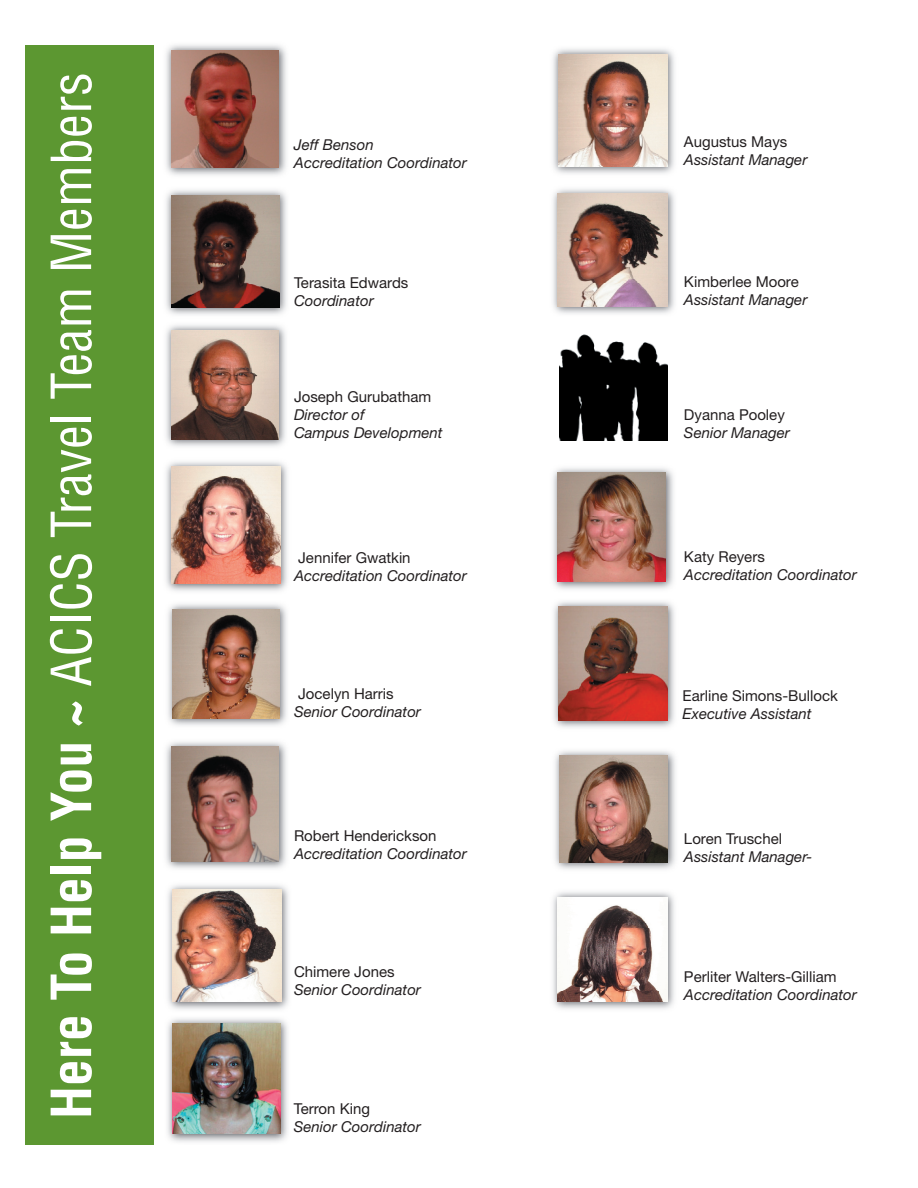
<style>
.page{position:relative;width:918px;height:1188px;background:#fff}
.page>*{position:absolute;margin:0;border:0;box-sizing:border-box;transform-origin:0 0}
.t1{font:condensed 54px "Helvetica";color:#fff}
.t2{font:italic 15px/18px "Helvetica Neue";color:#231f20}
.t3{font:15px "Helvetica Neue";color:#231f20}
.s1{font-weight:700}
</style>
<div class="page">
<div style="left:25px;top:46px;width:129px;height:1099px;background:#5c9731"></div>
<img style="left:166px;top:44px;width:121px;height:132px">
<img style="left:171px;top:50px;width:108px;height:118px">
<img style="left:166px;top:190px;width:121px;height:125px">
<img style="left:171px;top:195px;width:108px;height:113px">
<img style="left:166px;top:325px;width:120px;height:122px">
<img style="left:171px;top:330px;width:108px;height:110px">
<img style="left:166px;top:461px;width:122px;height:130px">
<img style="left:171px;top:467px;width:109px;height:116px">
<img style="left:168px;top:604px;width:119px;height:122px">
<img style="left:172px;top:609px;width:107px;height:109px">
<img style="left:166px;top:741px;width:121px;height:128px">
<img style="left:171px;top:747px;width:108px;height:115px">
<img style="left:168px;top:885px;width:121px;height:125px">
<img style="left:172px;top:890px;width:109px;height:112px">
<img style="left:555px;top:750px;width:121px;height:120px">
<img style="left:559px;top:756px;width:108px;height:106px">
<img style="left:553px;top:48px;width:122px;height:126px">
<img style="left:558px;top:54px;width:109px;height:113px">
<img style="left:553px;top:189px;width:122px;height:125px">
<img style="left:558px;top:194px;width:109px;height:112px">
<img style="left:553px;top:468px;width:121px;height:121px">
<img style="left:558px;top:472px;width:108px;height:110px">
<img style="left:553px;top:892px;width:122px;height:117px">
<img style="left:558px;top:897px;width:109px;height:105px">
<img style="left:553px;top:601px;width:122px;height:127px">
<img style="left:559px;top:607px;width:108px;height:114px">
<img style="left:559px;top:334px;width:108px;height:106px">
<img style="left:167px;top:1018px;width:121px;height:124px">
<img style="left:172px;top:1023px;width:108px;height:111px">
<h1 class="t1" style="left:51px;top:1119px;width:1048px;rotate:-90deg"><span class="s1">Here To Help You ~</span> ACICS Travel Team Members</h1>
<p class="t2" style="left:294px;top:137px;width:174px">Jeff Benson<br>Accreditation Coordinator</p>
<p class="t3" style="left:294px;top:277px;width:116px">Terasita Edwards</p>
<p class="t2" style="left:294px;top:293px;width:81px">Coordinator</p>
<p class="t3" style="left:294px;top:391px;width:139px">Joseph Gurubatham</p>
<p class="t2" style="left:294px;top:407px;width:150px">Director of<br>Campus Development</p>
<p class="t3" style="left:298px;top:552px;width:114px">Jennifer Gwatkin</p>
<p class="t2" style="left:294px;top:568px;width:174px">Accreditation Coordinator</p>
<p class="t3" style="left:298px;top:688px;width:97px">Jocelyn Harris</p>
<p class="t2" style="left:294px;top:704px;width:128px">Senior Coordinator</p>
<p class="t3" style="left:294px;top:831px;width:144px">Robert Henderickson</p>
<p class="t2" style="left:294px;top:846px;width:174px">Accreditation Coordinator</p>
<p class="t3" style="left:294px;top:966px;width:102px">Chimere Jones</p>
<p class="t2" style="left:294px;top:982px;width:128px">Senior Coordinator</p>
<p class="t3" style="left:294px;top:1103px;width:78px">Terron King</p>
<p class="t2" style="left:294px;top:1119px;width:128px">Senior Coordinator</p>
<p class="t3" style="left:684px;top:137px;width:105px">Augustus Mays</p>
<p class="t2" style="left:684px;top:152px;width:125px">Assistant Manager</p>
<p class="t3" style="left:684px;top:276px;width:116px">Kimberlee Moore</p>
<p class="t2" style="left:684px;top:292px;width:125px">Assistant Manager</p>
<p class="t3" style="left:684px;top:409px;width:102px">Dyanna Pooley</p>
<p class="t2" style="left:684px;top:425px;width:107px">Senior Manager</p>
<p class="t3" style="left:684px;top:551px;width:82px">Katy Reyers</p>
<p class="t2" style="left:684px;top:567px;width:174px">Accreditation Coordinator</p>
<p class="t3" style="left:683px;top:691px;width:157px">Earline Simons-Bullock</p>
<p class="t2" style="left:683px;top:706px;width:130px">Executive Assistant</p>
<p class="t3" style="left:684px;top:833px;width:100px">Loren Truschel</p>
<p class="t2" style="left:684px;top:849px;width:130px">Assistant Manager-</p>
<p class="t3" style="left:684px;top:971px;width:154px">Perliter Walters-Gilliam</p>
<p class="t2" style="left:684px;top:987px;width:174px">Accreditation Coordinator</p>
</div>
